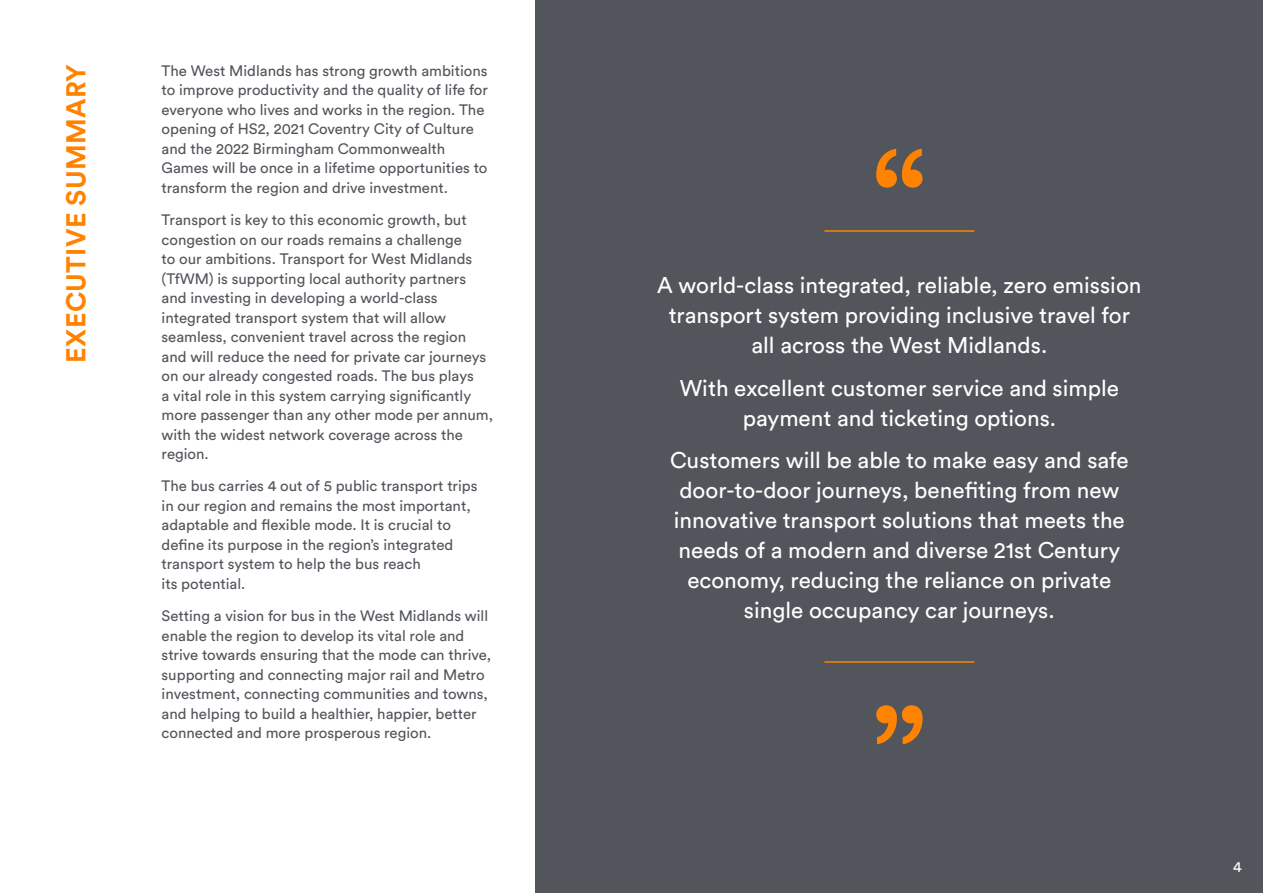
<style>
.page{position:relative;width:1263px;height:893px;background:#fff}
.page>*{position:absolute;margin:0;border:0;box-sizing:border-box;transform-origin:0 0}
.t1{font:700 27px "Circular Std";letter-spacing:.01em;color:#ff8300}
.t2{font:22.5px/30px "Circular Std";color:#fff;text-align:center}
.t3{font:15px/19.5px "Circular Std";color:#52555b}
.t4{font:15px "Circular Std";color:#fff}
</style>
<div class="page">
<div style="left:536px;top:0;width:727px;height:893px;background:#52555b"></div>
<svg style="left:876px;top:149px;width:46px;height:39px"></svg>
<svg style="left:876px;top:705px;width:46px;height:39px"></svg>
<hr style="left:824px;top:230px;width:150px;height:2px;background:#ff8300">
<hr style="left:824px;top:661px;width:150px;height:2px;background:#ff8300">
<h1 class="t1" style="left:59px;top:363px;width:300px;rotate:-90deg">EXECUTIVE SUMMARY</h1>
<p class="t3" style="left:162px;top:61px;width:328px">The West Midlands has strong growth ambitions to improve productivity and the quality of life for everyone who lives and works in the region. The opening of HS2, 2021 Coventry City of Culture and the 2022 Birmingham Commonwealth Games will be once in a lifetime opportunities to transform the region and drive investment.</p>
<p class="t3" style="left:162px;top:210px;width:333px">Transport is key to this economic growth, but congestion on our roads remains a challenge<br>to our ambitions. Transport for West Midlands (TfWM) is supporting local authority partners and investing in developing a world-class integrated transport system that will allow seamless, convenient travel across the region and will reduce the need for private car journeys on our already congested roads. The bus plays<br>a vital role in this system carrying significantly more passenger than any other mode per annum, with the widest network coverage across the region.</p>
<p class="t3" style="left:162px;top:476px;width:317px">The bus carries 4 out of 5 public transport trips in our region and remains the most important, adaptable and flexible mode. It is crucial to define its purpose in the region’s integrated transport system to help the bus reach<br>its potential.</p>
<p class="t3" style="left:162px;top:606px;width:331px">Setting a vision for bus in the West Midlands will enable the region to develop its vital role and strive towards ensuring that the mode can thrive, supporting and connecting major rail and Metro investment, connecting communities and towns, and helping to build a healthier, happier, better connected and more prosperous region.</p>
<h2 class="t2" style="left:657px;top:270px;width:486px">A world-class integrated, reliable, zero emission transport system providing inclusive travel for all across the West Midlands.</h2>
<h2 class="t2" style="left:680px;top:372px;width:441px">With excellent customer service and simple payment and ticketing options.</h2>
<p class="t2" style="left:670px;top:445px;width:460px">Customers will be able to make easy and safe door-to-door journeys, benefiting from new innovative transport solutions that meets the needs of a modern and diverse 21st Century economy, reducing the reliance on private single occupancy car journeys.</p>
<p class="t4" style="left:1233px;top:857px;width:10px">4</p>
</div>
